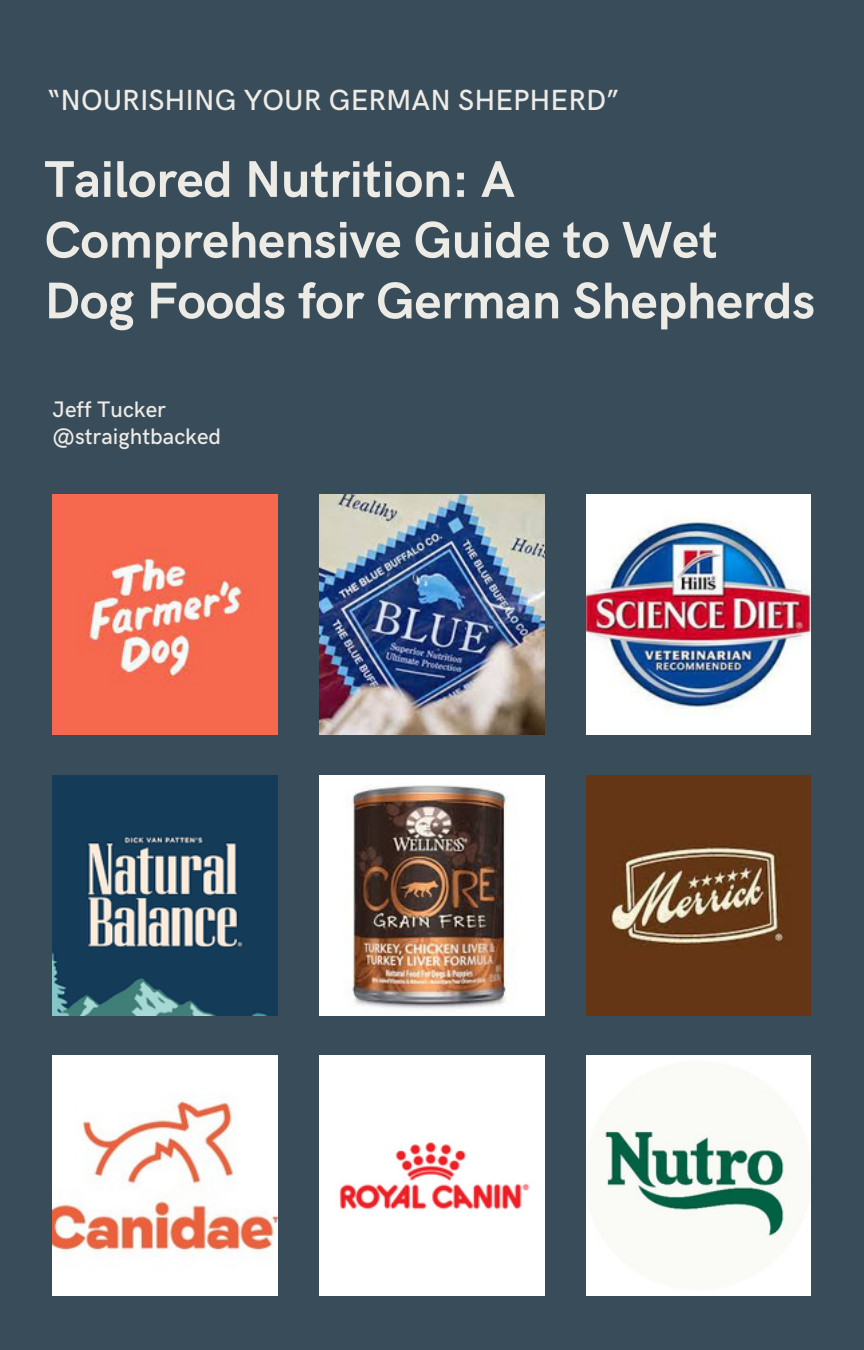
<style>
.page{position:relative;width:864px;height:1350px;background:#394c59}
.page>*{position:absolute;margin:0;border:0;box-sizing:border-box;transform-origin:0 0}
.t1{font:700 51.75px/60.8px "HK Grotesk";letter-spacing:-.005em;color:#edebe6}
.t2{font:500 29.25px "HK Grotesk";color:#edebe6}
.t3{font:500 22.5px "HK Grotesk";color:#edebe6}
</style>
<div class="page">
<img style="left:586px;top:1056px;width:224px;height:239px">
<img style="left:320px;top:1056px;width:224px;height:239px">
<img style="left:53px;top:1056px;width:224px;height:239px">
<img style="left:586px;top:776px;width:224px;height:239px">
<img style="left:320px;top:776px;width:224px;height:239px">
<img style="left:53px;top:776px;width:224px;height:239px">
<img style="left:586px;top:495px;width:224px;height:239px">
<img style="left:320px;top:495px;width:224px;height:239px">
<img style="left:53px;top:495px;width:224px;height:239px">
<p class="t2" style="left:48px;top:84px;width:573px">“NOURISHING YOUR GERMAN SHEPHERD”</p>
<p class="t1" style="left:45px;top:151px;width:772px">Tailored Nutrition: A<br>Comprehensive Guide to Wet<br>Dog Foods for German Shepherds</p>
<p class="t3" style="left:53px;top:397px;width:115px">Jeff Tucker</p>
<p class="t3" style="left:53px;top:424px;width:170px">@straightbacked</p>
</div>
